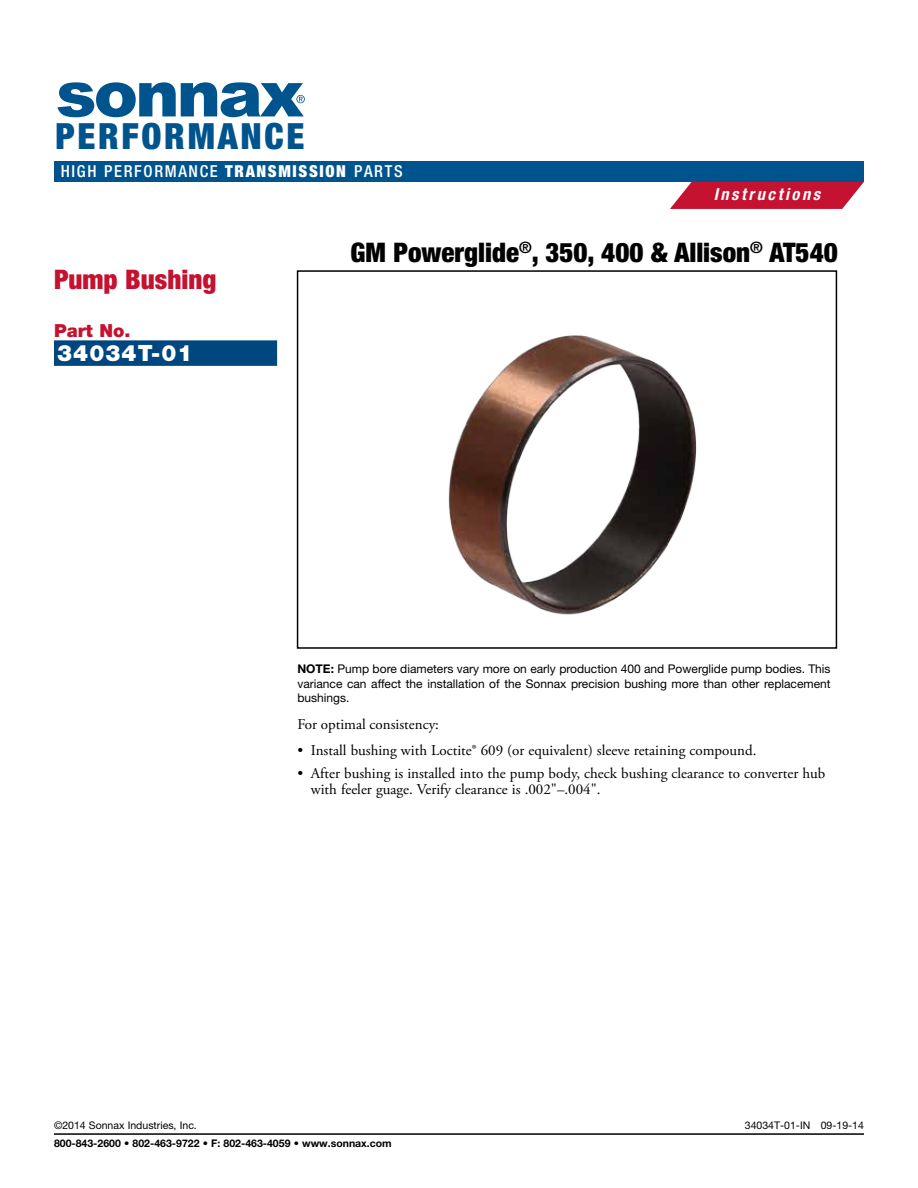
<style>
.page{position:relative;width:918px;height:1188px;background:#fff}
.page>*{position:absolute;margin:0;border:0;box-sizing:border-box;transform-origin:0 0}
.t1{font:900 condensed 36.15px "Helvetica Neue LT Std";letter-spacing:.075em;color:#00548e}
.t2{font:900 condensed 27px "Helvetica Neue LT Std";color:#000}
.t3{font:900 condensed 27px "Helvetica Neue LT Std";color:#c41230}
.t4{font:900 22.5px "Helvetica Neue LT Std";letter-spacing:.05em;color:#fff}
.t5{font:900 18px "Helvetica Neue LT Std";color:#c41230}
.t6{font:500 condensed 16.5px "Helvetica Neue LT Std";letter-spacing:.1em;color:#fff}
.t7{font:italic 700 condensed 16.5px "Helvetica Neue LT Std";letter-spacing:.155em;color:#fff}
.t8{font:15px/16.5px "Adobe Garamond Pro";color:#000}
.t9{font:12px/14.4px "Helvetica Neue LT Std";color:#000;text-align:justify}
.t10{font:700 10.5px "Helvetica Neue LT Std";color:#000}
.t11{font:10.5px "Helvetica Neue LT Std";color:#000}
.s1{font-weight:900}
.s2{font-weight:700}
</style>
<div class="page">
<div style="left:54px;top:340px;width:223px;height:26px;background:#00467f"></div>
<div style="left:297px;top:270px;width:540px;height:379px;border:2px solid #000"></div>
<img style="left:398px;top:272px;width:338px;height:375px">
<hr style="left:54px;top:1133px;width:810px;height:2px;background:#000">
<svg style="left:670px;top:182px;width:194px;height:27px"></svg>
<div style="left:54px;top:161px;width:810px;height:21px;background:#00548e"></div>
<svg style="left:58px;top:82px;width:247px;height:35px"></svg>
<h1 class="t1" style="left:56px;top:114px;width:250px">PERFORMANCE</h1>
<p class="t6" style="left:61px;top:162px;width:343px">HIGH PERFORMANCE <span class="s1">TRANSMISSION</span> PARTS</p>
<p class="t7" style="left:714px;top:185px;width:108px">Instructions</p>
<h2 class="t3" style="left:54px;top:263px;width:164px">Pump Bushing</h2>
<p class="t5" style="left:54px;top:320px;width:78px">Part No.</p>
<h3 class="t4" style="left:57px;top:340px;width:137px">34034T-01</h3>
<h2 class="t2" style="left:350px;top:236px;width:489px">GM Powerglide<sup>®</sup>, 350, 400 &amp; Allison<sup>®</sup> AT540</h2>
<p class="t9" style="left:297px;top:662px;width:535px"><span class="s2">NOTE:</span> Pump bore diameters vary more on early production 400 and Powerglide pump bodies. This variance can affect the installation of the Sonnax precision bushing more than other replacement bushings.</p>
<p class="t8" style="left:297px;top:717px;width:143px">For optimal consistency:</p>
<p class="t8" style="left:297px;top:742px;width:461px">• Install bushing with Loctite® 609 (or equivalent) sleeve retaining compound.</p>
<p class="t8" style="left:311px;top:765px;width:516px;text-indent:-14px">• After bushing is installed into the pump body, check bushing clearance to converter hub with feeler guage. Verify clearance is .002"–.004".</p>
<p class="t11" style="left:54px;top:1119px;width:144px">©2014 Sonnax Industries, Inc.</p>
<p class="t11" style="left:745px;top:1119px;width:121px">34034T-01-IN 09-19-14</p>
<p class="t10" style="left:54px;top:1137px;width:339px">800-843-2600 • 802-463-9722 • F: 802-463-4059 • www.sonnax.com</p>
</div>
